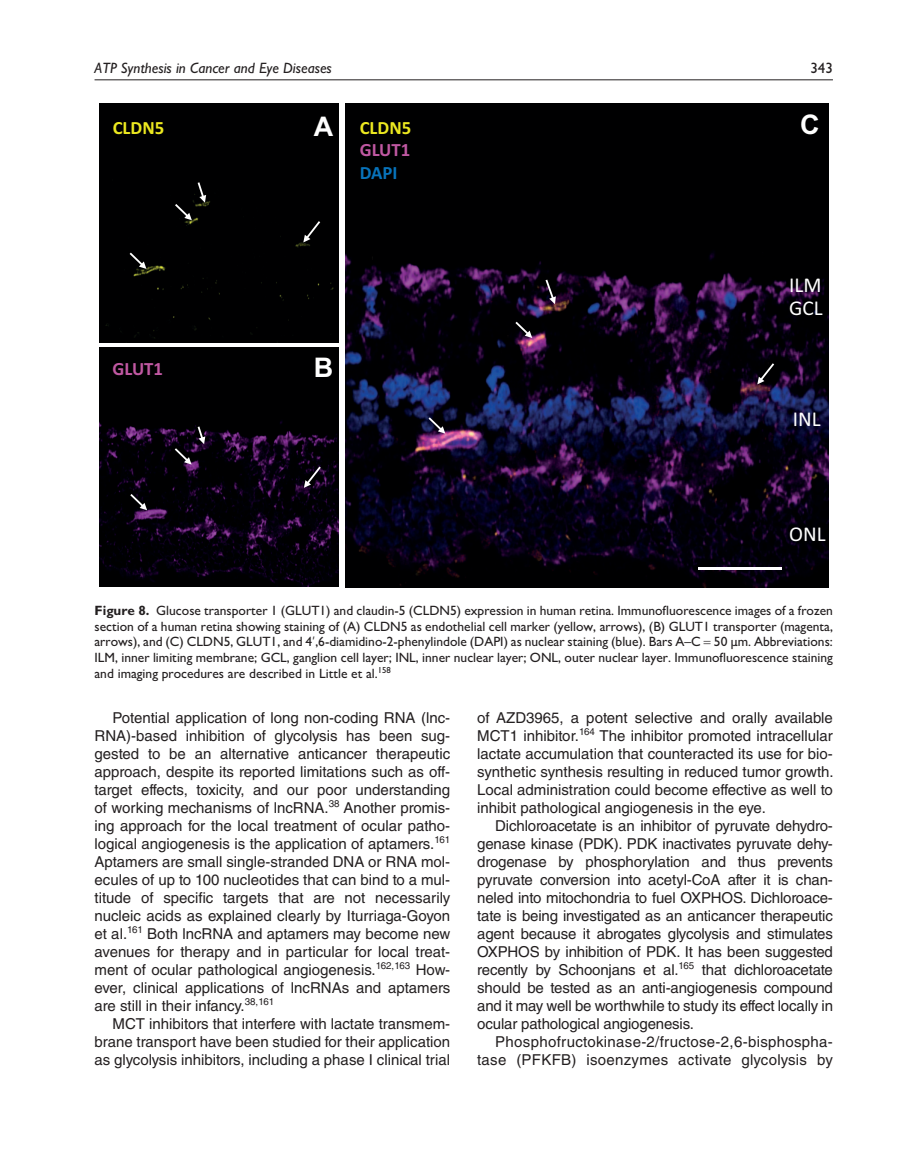
<style>
.page{position:relative;width:905px;height:1175px;background:#fff}
.page>*{position:absolute;margin:0;border:0;box-sizing:border-box;transform-origin:0 0}
.t1{font:700 27px "Arial";color:#fff}
.t2{font:21.15px/22.2px "Calibri";color:#fff}
.t3{font:700 18.75px "Calibri";color:#ece820}
.t4{font:700 18.75px "Calibri";color:#c058a2}
.t5{font:700 18.75px "Calibri";color:#0873bb}
.t6{font:15px/18px "Helvetica LT Std";color:#231f20;text-align:justify}
.t7{font:15px/18px "Helvetica LT Std";letter-spacing:.02em;color:#231f20;text-align:right}
.t8{font:italic 500 15px "Gill Sans MT Pro";color:#231f20}
.t9{font:500 15px "Gill Sans MT Pro";color:#231f20}
.t10{font:500 13.5px/15.8px "Gill Sans MT Pro";color:#231f20;text-align:justify}
.s1{font-weight:700}
.s2{font-family:"Segoe UI";font-weight:400}
</style>
<div class="page">
<hr style="left:94px;top:80px;width:738px;height:1px;background:#231f20">
<img style="left:345px;top:104px;width:483px;height:483px">
<div style="left:99px;top:104px;width:239px;height:239px;background:#000001"></div>
<img style="left:99px;top:347px;width:239px;height:239px">
<hr style="left:697px;top:567px;width:84px;height:2px;background:#fff">
<svg style="left:428px;top:417px;width:17px;height:17px"></svg>
<svg style="left:130px;top:494px;width:17px;height:16px"></svg>
<svg style="left:130px;top:253px;width:16px;height:16px"></svg>
<svg style="left:515px;top:322px;width:17px;height:16px"></svg>
<svg style="left:545px;top:280px;width:11px;height:24px"></svg>
<svg style="left:175px;top:448px;width:16px;height:16px"></svg>
<svg style="left:175px;top:204px;width:17px;height:16px"></svg>
<svg style="left:198px;top:182px;width:8px;height:21px"></svg>
<svg style="left:198px;top:426px;width:7px;height:18px"></svg>
<svg style="left:757px;top:363px;width:17px;height:21px"></svg>
<svg style="left:304px;top:466px;width:17px;height:22px"></svg>
<svg style="left:303px;top:221px;width:17px;height:21px"></svg>
<p class="t8" style="left:94px;top:59px;width:239px">ATP Synthesis in Cancer and Eye Diseases</p>
<p class="t9" style="left:810px;top:59px;width:24px">343</p>
<h1 class="t1" style="left:314px;top:107px;width:21px">A</h1>
<h1 class="t1" style="left:800px;top:106px;width:21px">C</h1>
<p class="t3" style="left:113px;top:114px;width:53px">CLDN5</p>
<p class="t3" style="left:360px;top:114px;width:53px">CLDN5</p>
<p class="t4" style="left:360px;top:137px;width:52px">GLUT1</p>
<p class="t5" style="left:360px;top:159px;width:39px">DAPI</p>
<p class="t4" style="left:113px;top:355px;width:52px">GLUT1</p>
<h1 class="t1" style="left:314px;top:348px;width:21px">B</h1>
<h2 class="t2" style="left:789px;top:274px;width:35px">ILM<br>GCL</h2>
<h2 class="t2" style="left:792px;top:407px;width:29px">INL</h2>
<h2 class="t2" style="left:789px;top:522px;width:38px">ONL</h2>
<p class="t10" style="left:94px;top:602px;width:740px"><span class="s1">Figure 8.</span> Glucose transporter 1 (GLUT1) and claudin-5 (CLDN5) expression in human retina. Immunofluorescence images of a frozen section of a human retina showing staining of (A) CLDN5 as endothelial cell marker (yellow, arrows), (B) GLUT1 transporter (magenta, arrows), and (C) CLDN5, GLUT1, and 4<span class="s2">′</span>,6-diamidino-2-phenylindole (DAPI) as nuclear staining (blue). Bars A–C 50 µm. Abbreviations:<br>ILM, inner limiting membrane; GCL, ganglion cell layer; INL, inner nuclear layer; ONL, outer nuclear layer. Immunofluorescence staining and imaging procedures are described in Little et al.<sup>158</sup></p>
<p class="t6" style="left:94px;top:708px;width:357px;text-indent:18px">Potential application of long non-coding RNA (lnc-RNA)-based inhibition of glycolysis has been sug&shy;gested to be an alternative anticancer therapeutic approach, despite its reported limitations such as off&shy;target effects, toxicity, and our poor understanding of working mechanisms of lncRNA.<sup>38</sup> Another promis&shy;ing approach for the local treatment of ocular patho&shy;logical angiogenesis is the application of aptamers.<sup>161<br></sup>Aptamers are small single-stranded DNA or RNA mol&shy;ecules of up to 100 nucleotides that can bind to a mul&shy;titude of specific targets that are not necessarily nucleic acids as explained clearly by Iturriaga-Goyon et al.<sup>161</sup> Both lncRNA and aptamers may become new avenues for therapy and in particular for local treat&shy;ment of ocular pathological angiogenesis.<sup>162,163</sup> How&shy;ever, clinical applications of lncRNAs and aptamers are still in their infancy.<sup>38,161</sup></p>
<p class="t6" style="left:94px;top:1014px;width:357px;text-indent:18px">MCT inhibitors that interfere with lactate transmem&shy;brane transport have been studied for their application as glycolysis inhibitors, including a phase I clinical trial</p>
<p class="t6" style="left:477px;top:708px;width:358px">of AZD3965, a potent selective and orally available MCT1 inhibitor.<sup>164</sup> The inhibitor promoted intracellular lactate accumulation that counteracted its use for bio&shy;synthetic synthesis resulting in reduced tumor growth.<br>Local administration could become effective as well to inhibit pathological angiogenesis in the eye.</p>
<p class="t6" style="left:477px;top:816px;width:357px;text-indent:18px">Dichloroacetate is an inhibitor of pyruvate dehydro&shy;genase kinase (PDK). PDK inactivates pyruvate dehy&shy;drogenase by phosphorylation and thus prevents pyruvate conversion into acetyl-CoA after it is chan&shy;neled into mitochondria to fuel OXPHOS. Dichloroace&shy;tate is being investigated as an anticancer therapeutic agent because it abrogates glycolysis and stimulates OXPHOS by inhibition of PDK. It has been suggested recently by Schoonjans et al.<sup>165</sup> that dichloroacetate should be tested as an anti-angiogenesis compound and it may well be worthwhile to study its effect locally in ocular pathological angiogenesis.</p>
<p class="t7" style="left:477px;top:1032px;width:357px">Phosphofructokinase-2/fructose-2,6-bisphospha&shy;tase (PFKFB) isoenzymes activate glycolysis by</p>
</div>
